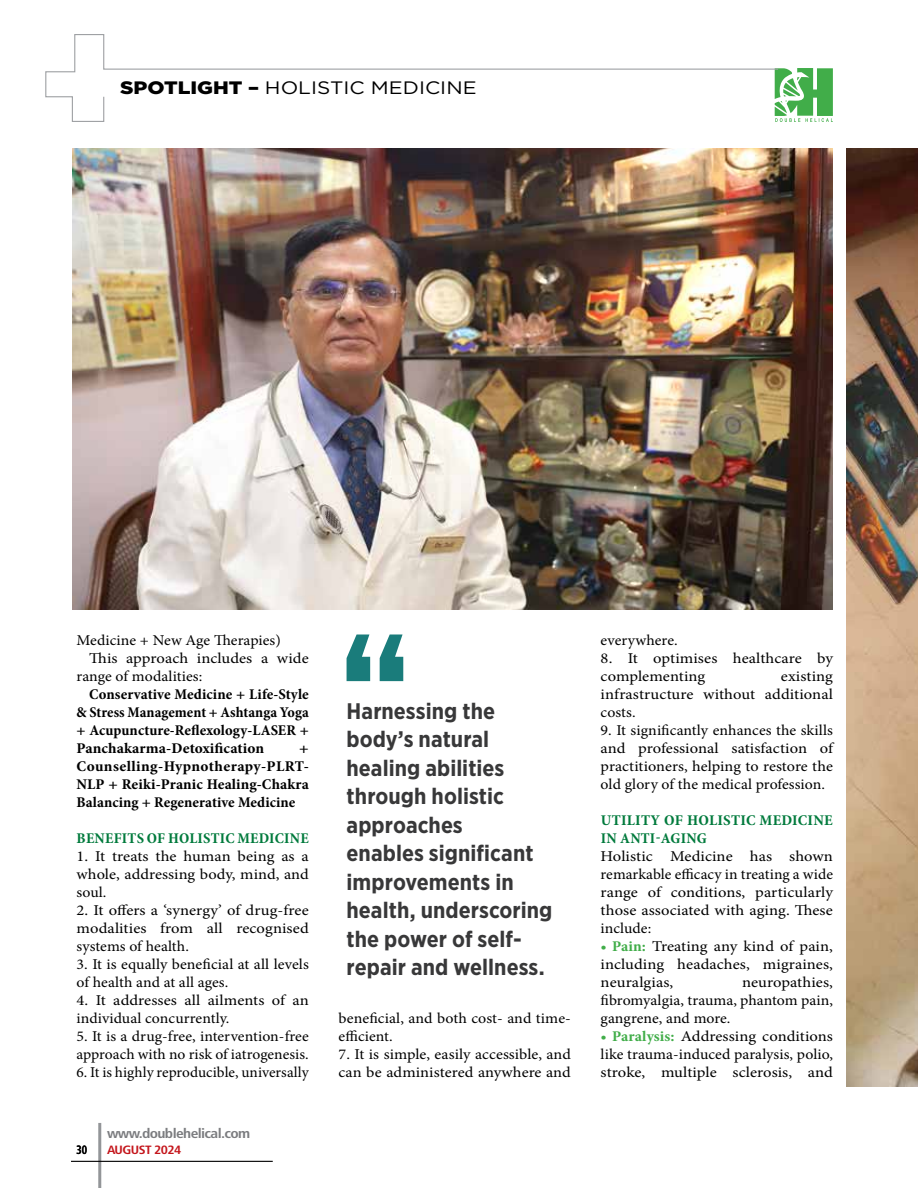
<style>
.page{position:relative;width:918px;height:1188px;background:#fff}
.page>*{position:absolute;margin:0;border:0;box-sizing:border-box;transform-origin:0 0}
.t1{font:700 22.5px/28.5px "Gotham Narrow";color:#383839}
.t2{font:18px "Gotham";color:#000;scale:1.15 1}
.t3{font:15px/18px "Minion Pro";letter-spacing:.005em;color:#000;text-align:justify;scale:1.1 1}
.t4{font:15px/18px "Minion Pro";letter-spacing:.005em;color:#000;scale:1.05 1}
.t5{font:700 condensed 15px/18px "Minion Pro";letter-spacing:.005em;color:#000;text-align:justify;scale:1.06 1}
.t6{font:15px/18px "Minion Pro";letter-spacing:.005em;color:#000;scale:1.06 1}
.t7{font:700 condensed 15px/18px "Minion Pro";letter-spacing:.005em;color:#000;text-align:justify;scale:1.1 1}
.t8{font:15px/18px "Minion Pro";letter-spacing:.005em;color:#000;scale:1.07 1}
.t9{font:700 condensed 15px/18px "Minion Pro";letter-spacing:.015em;color:#007a3c;scale:1.08 1}
.t10{font:15px "Minion Pro";letter-spacing:.005em;color:#000}
.t11{font:700 condensed 15px "Minion Pro";letter-spacing:.015em;color:#007a3c;scale:1.05 1}
.t12{font:700 condensed 13.5px "Frutiger LT Std";letter-spacing:-.04em;color:#7b7c7f;scale:1.15 1}
.t13{font:700 condensed 12px "Frutiger LT Std";letter-spacing:-.04em;color:#c4161c;scale:1.15 1}
.t14{font:700 12px "Frutiger Condensed BQ";color:#000;scale:.86 1}
.s1{font-weight:900}
.s2{font-weight:700;font-stretch:condensed;color:#41ad49}
</style>
<div class="page">
<svg style="left:779px;top:68px;width:54px;height:54px"></svg>
<img style="left:846px;top:148px;width:72px;height:939px">
<svg style="left:347px;top:634px;width:56px;height:47px"></svg>
<img style="left:73px;top:148px;width:760px;height:461px">
<svg style="left:45px;top:34px;width:734px;height:88px"></svg>
<hr style="left:98px;top:1123px;width:3px;height:65px;background:#939598">
<hr style="left:71px;top:1161px;width:202px;height:1px;background:#000">
<p class="t2" style="left:120px;top:76px;width:312px"><span class="s1">SPOTLIGHT –</span> HOLISTIC MEDICINE</p>
<p class="t4" style="left:77px;top:631px;width:196px">Medicine + New Age Therapies)</p>
<p class="t3" style="left:89px;top:649px;width:201px">This approach includes a wide</p>
<p class="t4" style="left:77px;top:667px;width:121px">range of modalities:</p>
<p class="t5" style="left:77px;top:685px;width:221px;text-indent:13px">Conservative Medicine + Life-Style &amp; Stress Management + Ashtanga Yoga + Acupuncture-Reflexology-LASER + Panchakarma-Detoxification</p>
<p class="t7" style="left:77px;top:739px;width:213px;text-indent:223px">+ Counselling-Hypnotherapy-PLRT-NLP + Reiki-Pranic Healing-Chakra Balancing + Regenerative Medicine</p>
<p class="t11" style="left:77px;top:828px;width:223px">BENEFITS OF HOLISTIC MEDICINE</p>
<p class="t3" style="left:77px;top:847px;width:213px">1. It treats the human being as a whole, addressing body, mind, and soul.</p>
<p class="t3" style="left:77px;top:901px;width:213px">2. It offers a ‘synergy’ of drug-free modalities from all recognised systems of health.</p>
<p class="t6" style="left:77px;top:955px;width:221px">3. It is equally beneficial at all levels of health and at all ages.</p>
<p class="t3" style="left:77px;top:991px;width:213px">4. It addresses all ailments of an individual concurrently.</p>
<p class="t4" style="left:77px;top:1027px;width:223px">5. It is a drug-free, intervention-free approach with no risk of iatrogenesis.</p>
<p class="t10" style="left:77px;top:1062px;width:234px">6. It is highly reproducible, universally</p>
<p class="t14" style="left:77px;top:1142px;width:14px">30</p>
<p class="t12" style="left:107px;top:1125px;width:126px">www.doublehelical.com</p>
<p class="t13" style="left:107px;top:1143px;width:66px">AUGUST 2024</p>
<h1 class="t1" style="left:347px;top:696px;width:207px">Harnessing the body’s natural healing abilities through holistic approaches<br>enables significant improvements in health, underscoring the power of self&shy;repair and wellness.</h1>
<p class="t6" style="left:339px;top:1009px;width:221px">beneficial, and both cost- and time&shy;efficient.</p>
<p class="t8" style="left:339px;top:1045px;width:219px">7. It is simple, easily accessible, and can be administered anywhere and</p>
<p class="t4" style="left:601px;top:631px;width:75px">everywhere.</p>
<p class="t3" style="left:601px;top:649px;width:213px">8. It optimises healthcare by complementing</p>
<p class="t3" style="left:601px;top:667px;width:213px;text-indent:180px">existing infrastructure without additional costs.</p>
<p class="t4" style="left:601px;top:721px;width:223px;text-align:justify">9. It significantly enhances the skills and professional satisfaction of practitioners, helping to restore the old glory of the medical profession.</p>
<p class="t9" style="left:601px;top:811px;width:216px">UTILITY OF HOLISTIC MEDICINE<br>IN ANTI-AGING</p>
<p class="t3" style="left:601px;top:847px;width:213px">Holistic Medicine has shown remarkable efficacy in treating a wide range of conditions, particularly those associated with aging. These include:</p>
<p class="t3" style="left:601px;top:937px;width:213px"><span class="s2">• Pain:</span> Treating any kind of pain, including headaches, migraines, neuralgias,</p>
<p class="t3" style="left:601px;top:973px;width:213px;text-indent:141px">neuropathies, fibromyalgia, trauma, phantom pain, gangrene, and more.</p>
<p class="t3" style="left:601px;top:1027px;width:213px"><span class="s2">• Paralysis:</span> Addressing conditions like trauma-induced paralysis, polio, stroke, multiple sclerosis, and</p>
</div>
